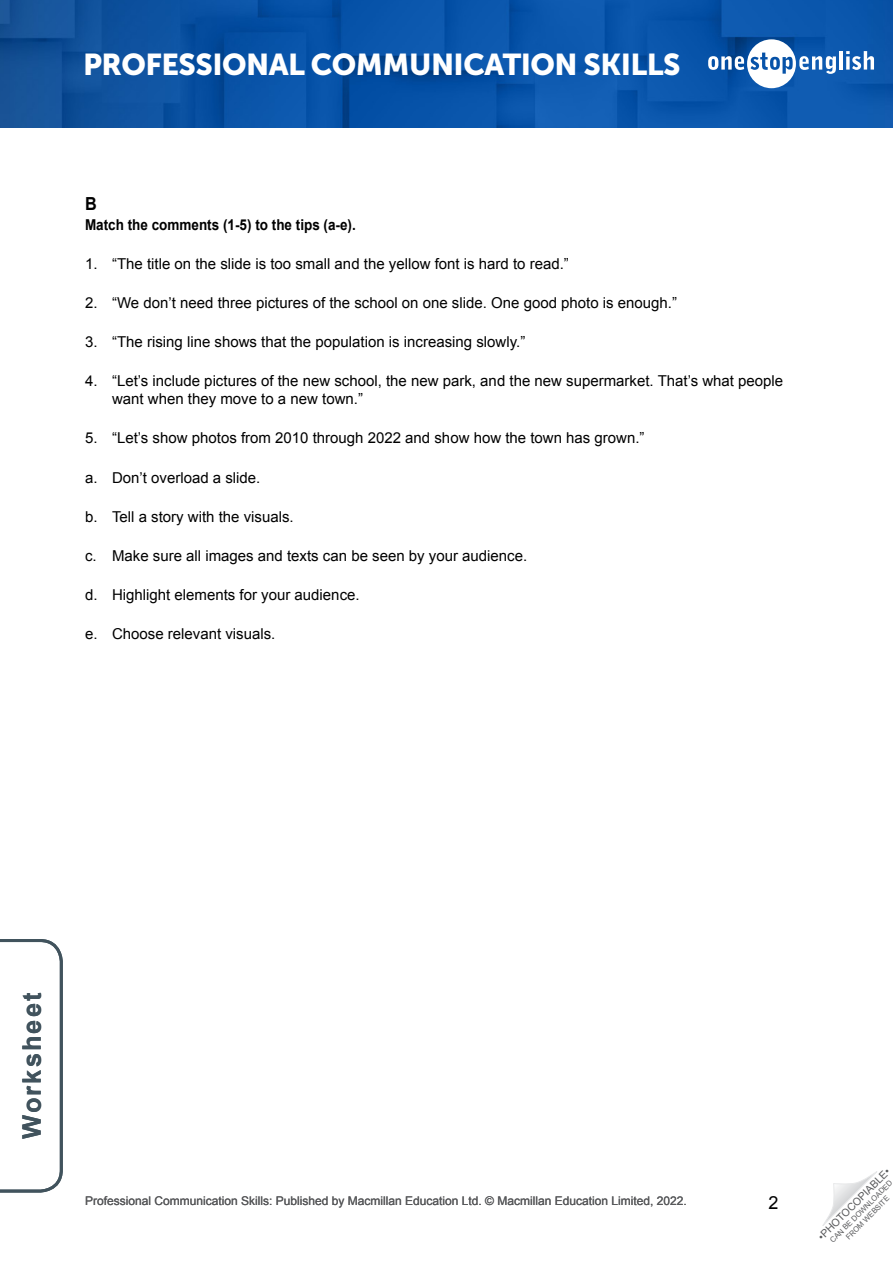
<style>
.page{position:relative;width:893px;height:1263px;background:#fff}
.page>*{position:absolute;margin:0;border:0;box-sizing:border-box;transform-origin:0 0}
.t1{font:30px "Museo Sans 900";letter-spacing:-.015em;color:#fff}
.t2{font:700 25.5px "Arial";letter-spacing:.08em;color:#41535d}
.t3{font:18px "Arial";color:#000}
.TN__Body_alpha_text{font:700 18px "Arial";color:#000;scale:.9 1}
.t4{font:15px/18px "Arial";color:#000}
.TN__Body_text_Intro{font:700 15px "Arial";color:#000;scale:.9 1}
.t5{font:12px "Arial";color:#58595b}
.t6{font:10.5px "Arial";color:#58595b}
.t7{font:7.5px/9px "Arial";color:#58595b;text-align:center}
</style>
<div class="page">
<svg style="left:822px;top:1171px;width:55px;height:55px"></svg>
<img style="left:0;top:0;width:893px;height:128px">
<svg style="left:708px;top:39px;width:128px;height:49px"></svg>
<hr style="left:839px;top:51px;width:4px;height:19px;background:#fff">
<svg style="left:846px;top:51px;width:28px;height:19px"></svg>
<svg style="left:0;top:939px;width:63px;height:254px"></svg>
<h1 class="t1" style="left:83px;top:47px;width:599px">PROFESSIONAL COMMUNICATION SKILLS</h1>
<p class="TN__Body_alpha_text" style="left:85px;top:192px;width:14px">B</p>
<p class="TN__Body_text_Intro" style="left:85px;top:214px;width:302px">Match the comments (1-5) to the tips (a-e).</p>
<p class="t4" style="left:85px;top:254px;width:485px">1. “The title on the slide is too small and the yellow font is hard to read.”</p>
<p class="t4" style="left:85px;top:293px;width:594px">2. “We don’t need three pictures of the school on one slide. One good photo is enough.”</p>
<p class="t4" style="left:85px;top:332px;width:442px">3. “The rising line shows that the population is increasing slowly.”</p>
<p class="t4" style="left:112px;top:371px;width:673px;text-indent:-27px">4. “Let’s include pictures of the new school, the new park, and the new supermarket. That’s what people want when they move to a new town.”</p>
<p class="t4" style="left:85px;top:428px;width:561px">5. “Let’s show photos from 2010 through 2022 and show how the town has grown.”</p>
<p class="t4" style="left:85px;top:469px;width:177px">a. Don’t overload a slide.</p>
<p class="t4" style="left:85px;top:508px;width:210px">b. Tell a story with the visuals.</p>
<p class="t4" style="left:85px;top:547px;width:444px">c. Make sure all images and texts can be seen by your audience.</p>
<p class="t4" style="left:85px;top:586px;width:276px">d. Highlight elements for your audience.</p>
<p class="t4" style="left:85px;top:625px;width:192px">e. Choose relevant visuals.</p>
<h2 class="t2" style="left:15px;top:1139px;width:148px;rotate:-90deg">Worksheet</h2>
<p class="t5" style="left:85px;top:1193px;width:603px">Professional Communication Skills: Published by Macmillan Education Ltd. © Macmillan Education Limited, 2022.</p>
<p class="t3" style="left:769px;top:1191px;width:12px">2</p>
<p class="t6" style="left:815px;top:1233px;width:99px;rotate:-45deg">•PHOTOCOPIABLE•</p>
<p class="t7" style="left:828px;top:1238px;width:86px;rotate:-45deg">CAN BE DOWNLOADED<br>FROM WEBSITE</p>
</div>
